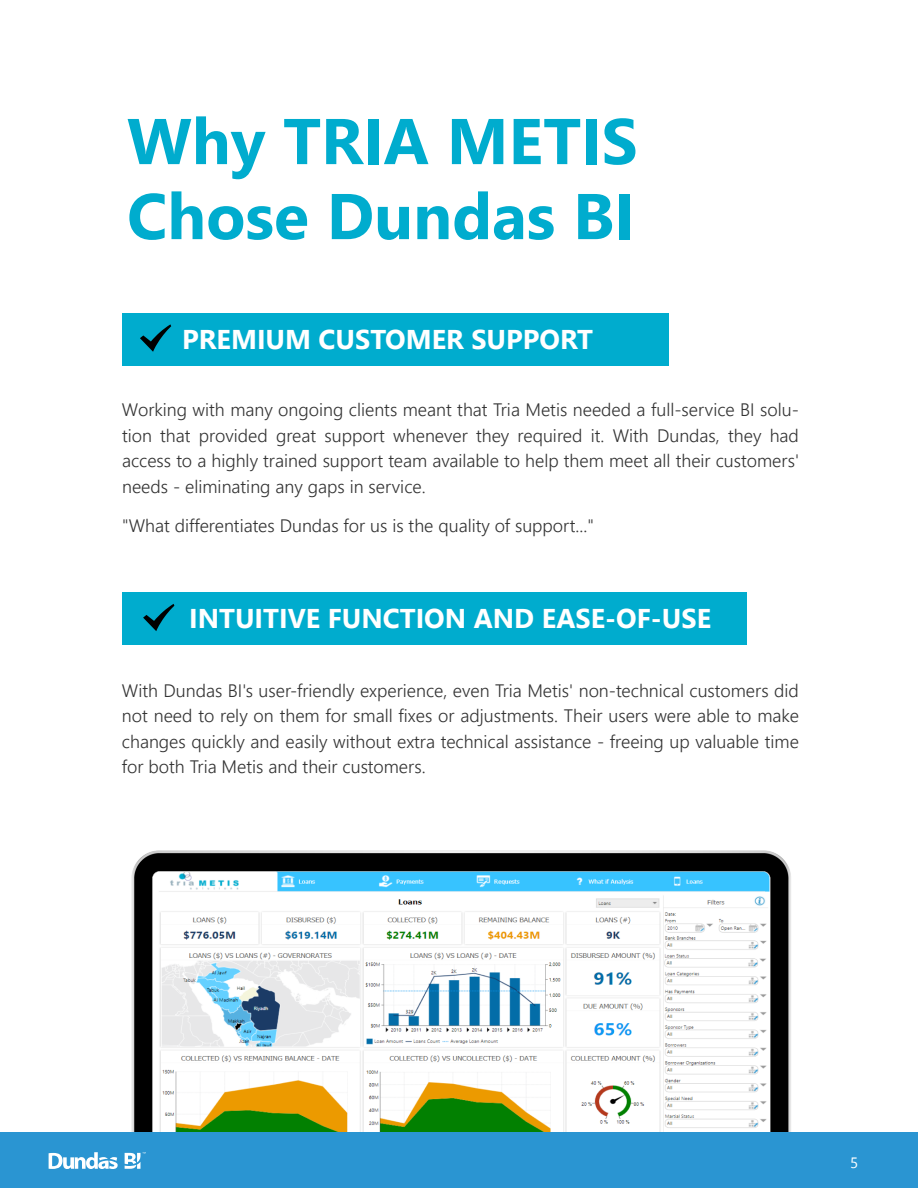
<style>
.page{position:relative;width:918px;height:1188px;background:#fff}
.page>*{position:absolute;margin:0;border:0;box-sizing:border-box;transform-origin:0 0}
.t1{font:700 64.5px/75px "Segoe UI";color:#00acce}
.t2{font:700 27.15px "Segoe UI";color:#fff}
.t3{font:300 18px/25.5px "Segoe UI";color:#333;text-align:justify}
.t4{font:15px "Segoe UI";color:#fff}
</style>
<div class="page">
<img style="left:131px;top:850px;width:660px;height:282px">
<div style="left:0;top:1132px;width:918px;height:56px;background:#2a95d2"></div>
<div style="left:122px;top:313px;width:547px;height:52px;background:#00acce"></div>
<div style="left:122px;top:592px;width:624px;height:52px;background:#00acce"></div>
<svg style="left:140px;top:324px;width:31px;height:28px"></svg>
<svg style="left:143px;top:604px;width:31px;height:27px"></svg>
<svg style="left:49px;top:1152px;width:69px;height:17px"></svg>
<svg style="left:125px;top:1152px;width:21px;height:17px"></svg>
<h1 class="t1" style="left:127px;top:101px;width:512px">Why TRIA METIS<br>Chose Dundas BI</h1>
<h2 class="t2" style="left:182px;top:319px;width:412px">PREMIUM CUSTOMER SUPPORT</h2>
<p class="t3" style="left:122px;top:397px;width:679px">Working with many ongoing clients meant that Tria Metis needed a full-service BI solu&shy;tion that provided great support whenever they required it. With Dundas, they had access to a highly trained support team available to help them meet all their customers' needs - eliminating any gaps in service.</p>
<p class="t3" style="left:122px;top:512px;width:473px">"What differentiates Dundas for us is the quality of support..."</p>
<h2 class="t2" style="left:189px;top:597px;width:524px">INTUITIVE FUNCTION AND EASE-OF-USE</h2>
<p class="t3" style="left:122px;top:677px;width:678px">With Dundas BI's user-friendly experience, even Tria Metis' non-technical customers did not need to rely on them for small fixes or adjustments. Their users were able to make changes quickly and easily without extra technical assistance - freeing up valuable time for both Tria Metis and their customers.</p>
<p class="t4" style="left:850px;top:1151px;width:10px">5</p>
</div>
